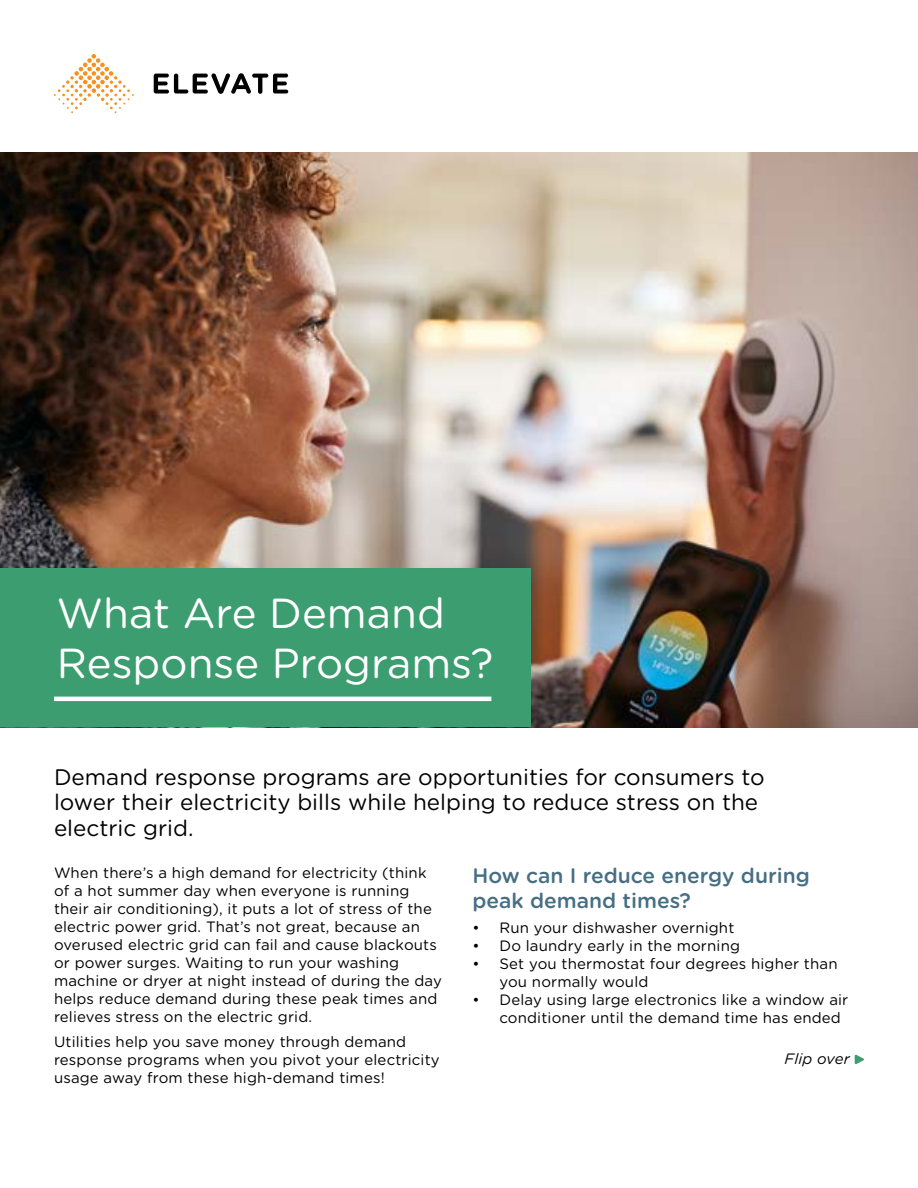
<style>
.page{position:relative;width:918px;height:1188px;background:#fff}
.page>*{position:absolute;margin:0;border:0;box-sizing:border-box;transform-origin:0 0}
.t1{font:42px/50.4px "Gotham Rounded";color:#fff}
.t2{font:22.5px/25.5px "Gotham Rounded";color:#000}
.t3{font:500 21px/25.2px "Gotham Rounded";color:#466f83}
.t4{font:15px/18px "Gotham Rounded";letter-spacing:.01em;color:#000}
.t5{font:italic 15px "Gotham Rounded";letter-spacing:.01em;color:#000}
</style>
<div class="page">
<svg style="left:154px;top:73px;width:134px;height:21px"></svg>
<svg style="left:54px;top:54px;width:80px;height:59px"></svg>
<img style="left:0;top:153px;width:918px;height:574px">
<div style="left:0;top:569px;width:530px;height:158px;background:#3c9d70"></div>
<hr style="left:54px;top:697px;width:437px;height:4px;background:#fff">
<svg style="left:855px;top:1055px;width:9px;height:9px"></svg>
<h1 class="t1" style="left:57px;top:586px;width:438px">What Are Demand<br>Response Programs?</h1>
<h2 class="t2" style="left:54px;top:763px;width:712px">Demand response programs are opportunities for consumers to lower their electricity bills while helping to reduce stress on the electric grid.</h2>
<p class="t4" style="left:54px;top:863px;width:389px">When there’s a high demand for electricity (think of a hot summer day when everyone is running their air conditioning), it puts a lot of stress of the electric power grid. That’s not great, because an overused electric grid can fail and cause blackouts or power surges. Waiting to run your washing machine or dryer at night instead of during the day helps reduce demand during these peak times and relieves stress on the electric grid.</p>
<p class="t4" style="left:54px;top:1032px;width:387px">Utilities help you save money through demand response programs when you pivot your electricity usage away from these high-demand times!</p>
<h3 class="t3" style="left:472px;top:862px;width:339px">How can I reduce energy during peak demand times?</h3>
<p class="t4" style="left:472px;top:918px;width:263px">• Run your dishwasher overnight</p>
<p class="t4" style="left:472px;top:936px;width:269px">• Do laundry early in the morning</p>
<p class="t4" style="left:500px;top:954px;width:340px;text-indent:-27px">• Set you thermostat four degrees higher than you normally would</p>
<p class="t4" style="left:500px;top:990px;width:350px;text-indent:-27px">• Delay using large electronics like a window air conditioner until the demand time has ended</p>
<p class="t5" style="left:784px;top:1049px;width:67px">Flip over</p>
</div>
